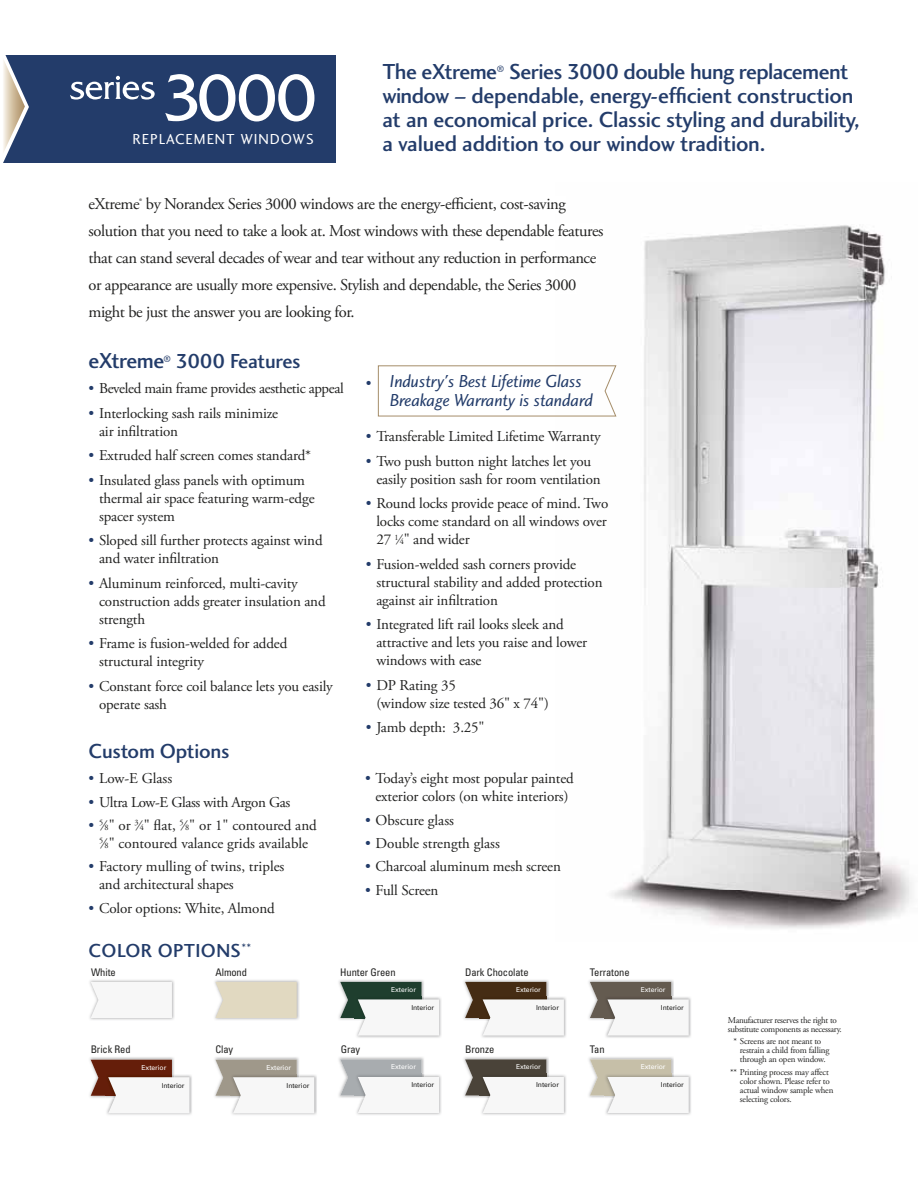
<style>
.page{position:relative;width:918px;height:1188px;background:#fff}
.page>*{position:absolute;margin:0;border:0;box-sizing:border-box;transform-origin:0 0}
.t1{font:22.5px/24px "Charlotte Sans Medium Plain";letter-spacing:-.01em;color:#233c6a}
.t2{font:21px "Charlotte Sans Medium Plain";letter-spacing:-.01em;color:#233c6a}
.t3{font:19.5px "Charlotte Sans Medium Plain";letter-spacing:.02em;color:#233c6a}
.t4{font:18px/19.5px "Charlotte Sans Book Italic Plain";letter-spacing:-.01em;color:#233c6a}
.t5{font:16.5px/27px "Adobe Garamond Pro";letter-spacing:-.025em;color:#212120}
.t6{font:15px/18px "Adobe Garamond Pro";letter-spacing:-.01em;color:#212120}
.t7{font:15px "Charlotte Sans Book Plain";letter-spacing:.06em;color:#fff}
.t8{font:condensed 10.5px "Univers";letter-spacing:-.01em;color:#212120}
.t9{font:9.6px "Charlotte Sans Medium Plain";color:#233c6a}
.t10{font:9px/9px "Adobe Garamond Pro";letter-spacing:-.02em;color:#212120}
.t11{font:6.75px "Univers";letter-spacing:-.01em;color:#fff}
.t12{font:6.75px "Univers";letter-spacing:-.01em;color:#212120}
.s1{font-size:22.5px}
.s2{color:#233c6a}
.s3{font-size:8.25px}
.s4{font-family:"Adobe Garamond Pro";font-size:15px}
</style>
<div class="page">
<div style="left:2px;top:55px;width:334px;height:107px;background:#233c6a"></div>
<svg style="left:2px;top:55px;width:27px;height:108px"></svg>
<img style="left:611px;top:225px;width:301px;height:704px">
<svg style="left:378px;top:365px;width:239px;height:52px"></svg>
<img style="left:89px;top:1057px;width:85px;height:40px">
<img style="left:107px;top:1075px;width:85px;height:40px">
<svg style="left:91px;top:1060px;width:99px;height:53px"></svg>
<img style="left:214px;top:1057px;width:85px;height:39px">
<img style="left:232px;top:1075px;width:85px;height:40px">
<svg style="left:215px;top:1060px;width:99px;height:53px"></svg>
<img style="left:89px;top:980px;width:85px;height:40px">
<svg style="left:91px;top:982px;width:81px;height:36px"></svg>
<img style="left:214px;top:980px;width:85px;height:40px">
<div style="left:215px;top:982px;width:82px;height:36px;background:#e1d9c1"></div>
<img style="left:339px;top:980px;width:85px;height:39px">
<img style="left:357px;top:997px;width:84px;height:41px">
<svg style="left:340px;top:982px;width:99px;height:54px"></svg>
<img style="left:464px;top:980px;width:85px;height:39px">
<img style="left:482px;top:997px;width:84px;height:41px">
<svg style="left:465px;top:982px;width:99px;height:54px"></svg>
<img style="left:589px;top:980px;width:85px;height:39px">
<img style="left:606px;top:997px;width:85px;height:41px">
<svg style="left:590px;top:982px;width:99px;height:54px"></svg>
<img style="left:339px;top:1057px;width:85px;height:40px">
<img style="left:357px;top:1075px;width:84px;height:40px">
<svg style="left:340px;top:1059px;width:99px;height:54px"></svg>
<img style="left:464px;top:1057px;width:85px;height:40px">
<img style="left:482px;top:1075px;width:84px;height:40px">
<svg style="left:465px;top:1059px;width:99px;height:54px"></svg>
<img style="left:589px;top:1057px;width:85px;height:40px">
<img style="left:606px;top:1075px;width:85px;height:40px">
<svg style="left:590px;top:1059px;width:99px;height:54px"></svg>
<svg style="left:165px;top:74px;width:149px;height:47px"></svg>
<svg style="left:70px;top:76px;width:85px;height:24px"></svg>
<p class="t7" style="left:133px;top:133px;width:183px">REPLACEMENT WINDOWS</p>
<h1 class="t1" style="left:382px;top:61px;width:479px;text-indent:127px">Series 3000 double hung replacement window – dependable, energy-efficient construction at an economical price. Classic styling and durability, a valued addition to our window tradition.</h1>
<h1 class="t1" style="left:382px;top:61px;width:116px">The eXtreme</h1>
<p class="t9" style="left:497px;top:65px;width:9px">®</p>
<p class="t5" style="left:89px;top:191px;width:516px">eXtreme<sup>®</sup> by Norandex Series 3000 windows are the energy-efficient, cost-saving solution that you need to take a look at. Most windows with these dependable features that can stand several decades of wear and tear without any reduction in performance or appearance are usually more expensive. Stylish and dependable, the Series 3000 might be just the answer you are looking for.</p>
<h2 class="t2" style="left:89px;top:353px;width:214px"><span class="s1">eXtreme</span><sup>®</sup> 3000 Features</h2>
<p class="t6" style="left:89px;top:381px;width:257px"><span class="s2">•</span> Beveled main frame provides aesthetic appeal</p>
<p class="t6" style="left:99px;top:405px;width:181px;text-indent:-10px"><span class="s2">•</span> Interlocking sash rails minimize air infiltration</p>
<p class="t6" style="left:89px;top:448px;width:224px"><span class="s2">•</span> Extruded half screen comes standard*</p>
<p class="t6" style="left:99px;top:472px;width:217px;text-indent:-10px"><span class="s2">•</span> Insulated glass panels with optimum thermal air space featuring warm-edge spacer system</p>
<p class="t6" style="left:99px;top:533px;width:225px;text-indent:-10px"><span class="s2">•</span> Sloped sill further protects against wind and water infiltration</p>
<p class="t6" style="left:99px;top:575px;width:228px;text-indent:-10px"><span class="s2">•</span> Aluminum reinforced, multi-cavity construction adds greater insulation and strength</p>
<p class="t6" style="left:99px;top:636px;width:190px;text-indent:-10px"><span class="s2">•</span> Frame is fusion-welded for added structural integrity</p>
<p class="t6" style="left:99px;top:678px;width:235px;text-indent:-10px"><span class="s2">•</span> Constant force coil balance lets you easily operate sash</p>
<h2 class="t2" style="left:89px;top:743px;width:142px">Custom Options</h2>
<p class="t6" style="left:89px;top:771px;width:85px"><span class="s2">•</span> Low-E Glass</p>
<p class="t6" style="left:89px;top:794px;width:203px"><span class="s2">•</span> Ultra Low-E Glass with Argon Gas</p>
<p class="t6" style="left:89px;top:818px;width:230px;text-align:center"><span class="s2">•</span> <sup>5</sup>⁄<span class="s3">8</span>" or <sup>3</sup>⁄<span class="s3">4</span>" flat, <sup>5</sup>⁄<span class="s3">8</span>" or 1" contoured and<br><sup>5</sup>⁄<span class="s3">8</span>" contoured valance grids available</p>
<p class="t6" style="left:99px;top:859px;width:187px;text-indent:-10px"><span class="s2">•</span> Factory mulling of twins, triples and architectural shapes</p>
<p class="t6" style="left:89px;top:900px;width:188px"><span class="s2">•</span> Color options: White, Almond</p>
<h3 class="t3" style="left:89px;top:943px;width:164px">COLOR OPTIONS<sup>**</sup></h3>
<p class="t4" style="left:390px;top:373px;width:205px;text-indent:-24px"><span class="s4">•</span> Industry's Best Lifetime Glass<br>Breakage Warranty is standard</p>
<p class="t6" style="left:366px;top:429px;width:237px"><span class="s2">•</span> Transferable Limited Lifetime Warranty</p>
<p class="t6" style="left:376px;top:453px;width:226px;text-indent:-10px"><span class="s2">•</span> Two push button night latches let you easily position sash for room ventilation</p>
<p class="t6" style="left:376px;top:496px;width:234px;text-align:justify;text-indent:-10px"><span class="s2">•</span> Round locks provide peace of mind. Two locks come standard on all windows over 27 <sup>1</sup>⁄<span class="s3">4</span>" and wider</p>
<p class="t6" style="left:376px;top:556px;width:228px;text-indent:-10px"><span class="s2">•</span> Fusion-welded sash corners provide structural stability and added protection against air infiltration</p>
<p class="t6" style="left:376px;top:617px;width:212px;text-indent:-10px"><span class="s2">•</span> Integrated lift rail looks sleek and attractive and lets you raise and lower windows with ease</p>
<p class="t6" style="left:376px;top:677px;width:174px;text-indent:-10px"><span class="s2">•</span> DP Rating 35<br>(window size tested 36" x 74")</p>
<p class="t6" style="left:366px;top:720px;width:120px"><span class="s2">•</span> Jamb depth: 3.25"</p>
<p class="t6" style="left:365px;top:771px;width:210px;text-align:center"><span class="s2">•</span> Today’s eight most popular painted exterior colors (on white interiors)</p>
<p class="t6" style="left:365px;top:812px;width:91px"><span class="s2">•</span> Obscure glass</p>
<p class="t6" style="left:365px;top:836px;width:136px"><span class="s2">•</span> Double strength glass</p>
<p class="t6" style="left:365px;top:859px;width:197px"><span class="s2">•</span> Charcoal aluminum mesh screen</p>
<p class="t6" style="left:365px;top:882px;width:75px"><span class="s2">•</span> Full Screen</p>
<p class="t8" style="left:91px;top:968px;width:26px">White</p>
<p class="t8" style="left:215px;top:968px;width:33px">Almond</p>
<p class="t8" style="left:340px;top:968px;width:57px">Hunter Green</p>
<p class="t11" style="left:391px;top:987px;width:26px">Exterior</p>
<p class="t12" style="left:411px;top:1005px;width:24px">Interior</p>
<p class="t8" style="left:465px;top:968px;width:65px">Dark Chocolate</p>
<p class="t11" style="left:516px;top:987px;width:26px">Exterior</p>
<p class="t12" style="left:536px;top:1005px;width:24px">Interior</p>
<p class="t8" style="left:590px;top:968px;width:41px">Terratone</p>
<p class="t11" style="left:641px;top:987px;width:26px">Exterior</p>
<p class="t12" style="left:661px;top:1005px;width:24px">Interior</p>
<p class="t8" style="left:91px;top:1046px;width:41px">Brick Red</p>
<p class="t11" style="left:142px;top:1065px;width:26px">Exterior</p>
<p class="t12" style="left:162px;top:1083px;width:24px">Interior</p>
<p class="t8" style="left:215px;top:1046px;width:19px">Clay</p>
<p class="t11" style="left:266px;top:1065px;width:26px">Exterior</p>
<p class="t12" style="left:287px;top:1083px;width:24px">Interior</p>
<p class="t8" style="left:341px;top:1046px;width:21px">Gray</p>
<p class="t11" style="left:391px;top:1064px;width:26px">Exterior</p>
<p class="t12" style="left:411px;top:1082px;width:24px">Interior</p>
<p class="t8" style="left:465px;top:1046px;width:31px">Bronze</p>
<p class="t11" style="left:516px;top:1064px;width:26px">Exterior</p>
<p class="t12" style="left:536px;top:1082px;width:24px">Interior</p>
<p class="t8" style="left:590px;top:1046px;width:16px">Tan</p>
<p class="t11" style="left:641px;top:1064px;width:26px">Exterior</p>
<p class="t12" style="left:661px;top:1082px;width:24px">Interior</p>
<p class="t10" style="left:728px;top:1016px;width:115px">Manufacturer reserves the right to substitute components as necessary.</p>
<p class="t10" style="left:740px;top:1038px;width:91px;text-indent:-6px">* Screens are not meant to restrain a child from falling through an open window.</p>
<p class="t10" style="left:740px;top:1068px;width:95px;text-indent:-10px">** Printing process may affect color shown. Please refer to actual window sample when selecting colors.</p>
</div>
